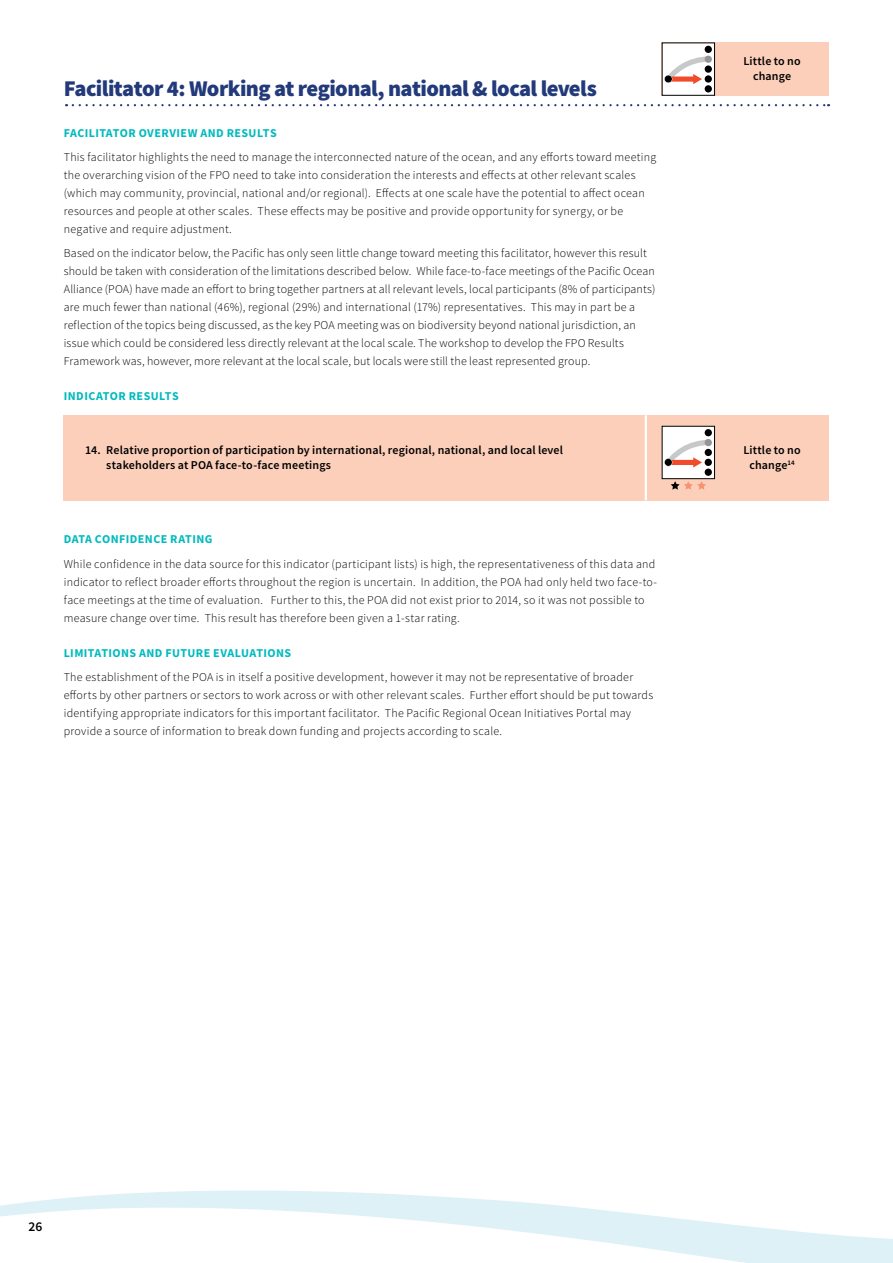
<style>
.page{position:relative;width:893px;height:1263px;background:#fff}
.page>*{position:absolute;margin:0;border:0;box-sizing:border-box;transform-origin:0 0}
.t1{font:900 22.5px "Source Sans Pro";letter-spacing:-.03em;color:#233a7a}
.t2{font:600 13.5px "Source Sans Pro";color:#000}
.t3{font:300 12px/18px "Source Sans Pro";letter-spacing:.02em;color:#000}
.t4{font:600 12px/15px "Source Sans Pro";letter-spacing:.01em;color:#000;text-align:center}
.t5{font:700 12px "Source Sans Pro";letter-spacing:.035em;color:#00babe}
</style>
<div class="page">
<svg style="left:0;top:1190px;width:893px;height:73px"></svg>
<svg style="left:73px;top:104px;width:756px;height:2px"></svg>
<div style="left:662px;top:43px;width:167px;height:53px;background:#fccfba"></div>
<div style="left:662px;top:43px;width:52px;height:52px;background:#fff"></div>
<div style="left:662px;top:43px;width:53px;height:53px;border:1px solid #000"></div>
<div style="left:705px;top:46px;width:7px;height:7px;background:#000;border-radius:50%"></div>
<div style="left:705px;top:85px;width:7px;height:7px;background:#000;border-radius:50%"></div>
<svg style="left:664px;top:54px;width:50px;height:30px"></svg>
<div style="left:64px;top:415px;width:765px;height:85px;background:#fccfba"></div>
<svg style="left:671px;top:481px;width:35px;height:9px"></svg>
<hr style="left:645px;top:415px;width:2px;height:85px;background:#fff">
<div style="left:662px;top:426px;width:52px;height:53px;background:#fff"></div>
<div style="left:662px;top:426px;width:53px;height:53px;border:1px solid #000"></div>
<div style="left:705px;top:429px;width:7px;height:7px;background:#000;border-radius:50%"></div>
<div style="left:705px;top:469px;width:7px;height:7px;background:#000;border-radius:50%"></div>
<svg style="left:664px;top:437px;width:50px;height:30px"></svg>
<h1 class="t1" style="left:64px;top:73px;width:535px">Facilitator 4: Working at regional, national &amp; local levels</h1>
<p class="t5" style="left:64px;top:124px;width:213px">FACI LITATOR OVERVIEW AND RESULTS</p>
<p class="t3" style="left:64px;top:148px;width:594px">This facilitator highlights the need to manage the interconnected nature of the ocean, and any efforts toward meeting the overarching vision of the FPO need to take into consideration the interests and effects at other relevant scales (which may community, provincial, national and/or regional). Effects at one scale have the potential to affect ocean resources and people at other scales. These effects may be positive and provide opportunity for synergy, or be negative and require adjustment.</p>
<p class="t3" style="left:64px;top:244px;width:593px">Based on the indicator below, the Pacific has only seen little change toward meeting this facilitator, however this result should be taken with consideration of the limitations described below. While face-to-face meetings of the Pacific Ocean Alliance (POA) have made an effort to bring together partners at all relevant levels, local participants (8% of participants) are much fewer than national (46%), regional (29%) and international (17%) representatives. This may in part be a reflection of the topics being discussed, as the key POA meeting was on biodiversity beyond national jurisdiction, an issue which could be considered less directly relevant at the local scale. The workshop to develop the FPO Results Framework was, however, more relevant at the local scale, but locals were still the least represented group.</p>
<p class="t5" style="left:64px;top:388px;width:20px">INDICA</p>
<p class="t5" style="left:103px;top:388px;width:76px">TOR RESULTS</p>
<p class="t4" style="left:106px;top:442px;width:458px;text-align:left;text-indent:-21px">14. Relative proportion of participation by international, regional, national, and local level stakeholders at POA face-to-face meetings</p>
<p class="t5" style="left:64px;top:531px;width:150px">DATA CONFIDENCE RATING</p>
<p class="t3" style="left:64px;top:555px;width:595px">While confidence in the data source for this indicator (participant lists) is high, the representativeness of this data and indicator to reflect broader efforts throughout the region is uncertain. In addition, the POA had only held two face-to&shy;face meetings at the time of evaluation. Further to this, the POA did not exist prior to 2014, so it was not possible to measure change over time. This result has therefore been given a 1-star rating.</p>
<p class="t5" style="left:64px;top:645px;width:227px">LI MITATIONS AND FUTURE EVALUATIONS</p>
<p class="t3" style="left:64px;top:668px;width:591px">The establishment of the POA is in itself a positive development, however it may not be representative of broader efforts by other partners or sectors to work across or with other relevant scales. Further effort should be put towards identifying appropriate indicators for this important facilitator. The Pacific Regional Ocean Initiatives Portal may provide a source of information to break down funding and projects according to scale.</p>
<p class="t4" style="left:743px;top:53px;width:59px">Little to no change</p>
<p class="t4" style="left:743px;top:442px;width:59px">Little to no change<sup>14</sup></p>
<p class="t2" style="left:29px;top:1217px;width:15px">26</p>
</div>
